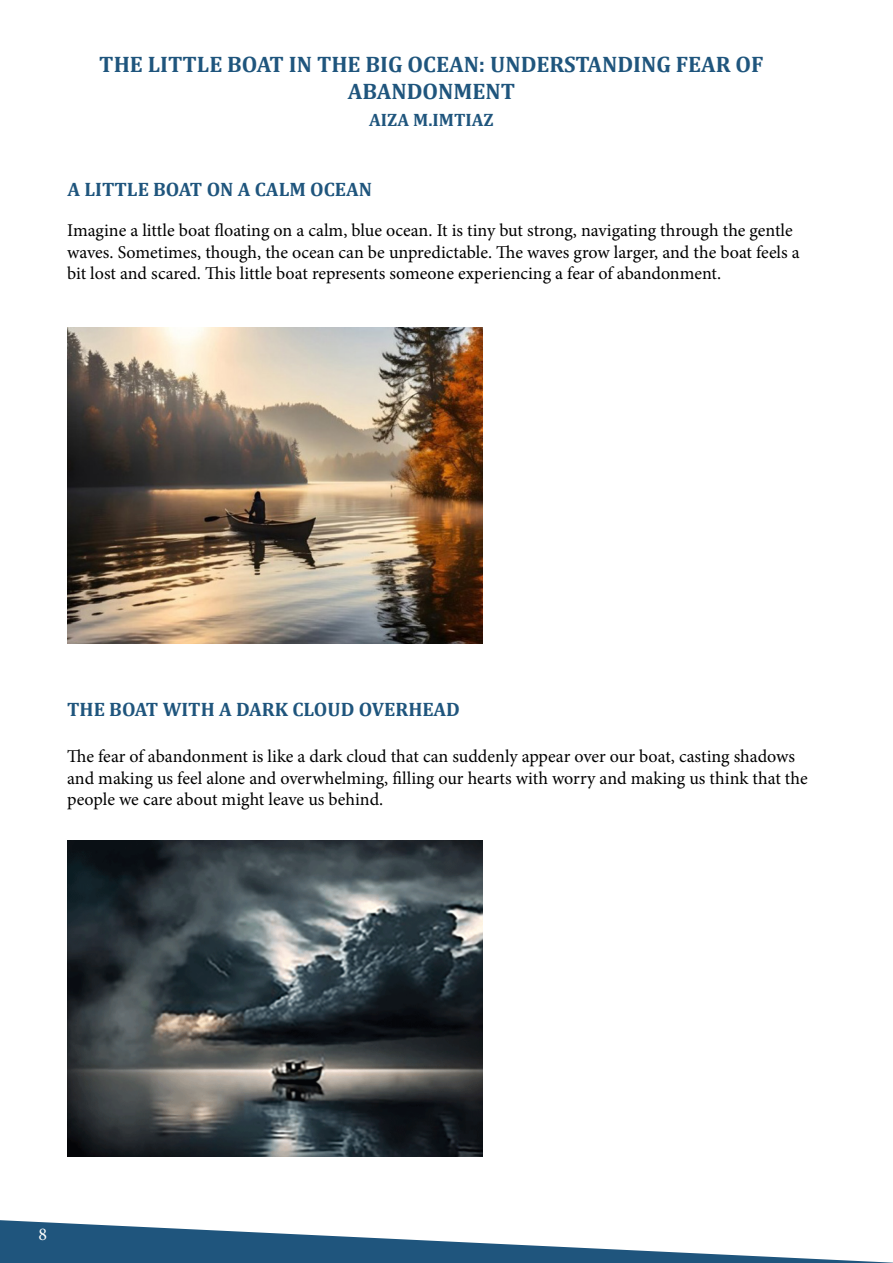
<style>
.page{position:relative;width:893px;height:1263px;background:#fff}
.page>*{position:absolute;margin:0;border:0;box-sizing:border-box;transform-origin:0 0}
.t1{font:700 22.5px/27px "Cambria";color:#1f557d;text-align:center}
.t2{font:700 19.5px "Cambria";color:#1f557d}
.t3{font:18px/21.6px "Minion Pro";color:#000}
.t4{font:700 18px "Cambria";color:#1f557d}
.t5{font:18px "Minion Pro";color:#fff}
</style>
<div class="page">
<svg style="left:0;top:1220px;width:893px;height:43px"></svg>
<img style="left:67px;top:327px;width:415px;height:317px">
<img style="left:67px;top:841px;width:415px;height:315px">
<p class="t1" style="left:99px;top:50px;width:666px">THE LITTLE BOAT IN THE BIG OCEAN: UNDERSTANDING FEAR OF<br>ABANDONMENT</p>
<p class="t4" style="left:369px;top:107px;width:126px">AIZA M.IMTIAZ</p>
<p class="t2" style="left:67px;top:176px;width:306px">A LITTLE BOAT ON A CALM OCEAN</p>
<p class="t3" style="left:67px;top:220px;width:734px">Imagine a little boat floating on a calm, blue ocean. It is tiny but strong, navigating through the gentle waves. Sometimes, though, the ocean can be unpredictable. The waves grow larger, and the boat feels a bit lost and scared. This little boat represents someone experiencing a fear of abandonment.</p>
<p class="t2" style="left:67px;top:695px;width:394px">THE BOAT WITH A DARK CLOUD OVERHEAD</p>
<p class="t3" style="left:67px;top:745px;width:742px">The fear of abandonment is like a dark cloud that can suddenly appear over our boat, casting shadows and making us feel alone and overwhelming, filling our hearts with worry and making us think that the people we care about might leave us behind.</p>
<p class="t5" style="left:39px;top:1222px;width:10px">8</p>
</div>
